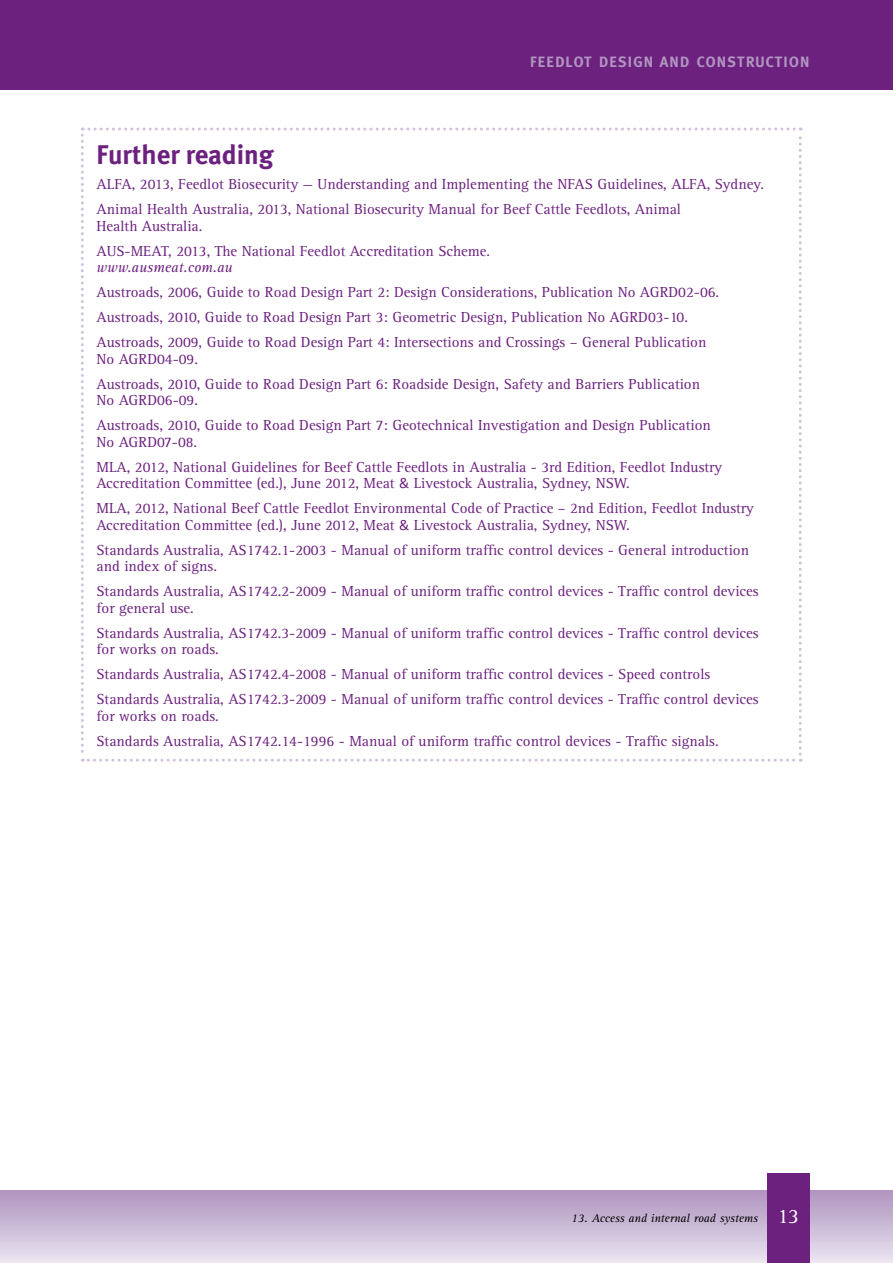
<style>
.page{position:relative;width:893px;height:1263px;background:#fff}
.page>*{position:absolute;margin:0;border:0;box-sizing:border-box;transform-origin:0 0}
.t1{font:700 27px "Meta";color:#6c217f}
.t2{font:21px "Rotis Serif";color:#fff}
.t3{font:15px/25px "Rotis Serif";color:#6c217f}
.t4{font:700 15px "Meta";letter-spacing:.08em;color:#b195c0}
.t5{font:italic 15px "Rotis Serif";color:#6c217f}
.t6{font:italic 12px "Rotis Serif";color:#000}
.s1{font-family:"Calibri"}
</style>
<div class="page">
<div style="left:0;top:0;width:893px;height:89px;background:#6c217f"></div>
<div style="left:0;top:1191px;width:893px;height:72px;background:linear-gradient(to bottom,#af94bf,#eae4f0)"></div>
<div style="left:767px;top:1174px;width:42px;height:89px;background:#6c217f"></div>
<svg style="left:81px;top:128px;width:721px;height:634px"></svg>
<p class="t4" style="left:530px;top:53px;width:281px">FEEDLOT DESIGN AND CONSTRUCTION</p>
<h1 class="t1" style="left:97px;top:139px;width:179px">Further reading</h1>
<p class="t3" style="left:97px;top:172px;width:669px">ALFA, 2013, Feedlot Biosecurity — Understanding and Implementing the NFAS Guidelines, ALFA, Sydney.<br>Animal Health Australia, 2013, National Biosecurity Manual for Beef Cattle Feedlots, Animal</p>
<p class="t3" style="left:97px;top:214px;width:395px">Health Australia.<br>AUS-MEAT, 2013, The National Feedlot Accreditation Scheme.</p>
<p class="t5" style="left:97px;top:259px;width:138px">www.ausmeat.com.au</p>
<p class="t3" style="left:97px;top:280px;width:624px">Austroads, 2006, Guide to Road Design Part 2: Design Considerations, Publication No AGRD02-06.<br>Austroads, 2010, Guide to Road Design Part 3: Geometric Design, Publication No AGRD03-10.<br>Austroads, 2009, Guide to Road Design Part 4: Intersections and Crossings – General Publication</p>
<p class="t3" style="left:97px;top:347px;width:605px">No AGRD04-09.<br>Austroads, 2010, Guide to Road Design Part 6: Roadside Design, Safety and Barriers Publication</p>
<p class="t3" style="left:97px;top:388px;width:616px">No AGRD06-09.<br>Austroads, 2010, Guide to Road Design Part 7: Geotechnical Investigation and Design Publication</p>
<p class="t3" style="left:97px;top:430px;width:627px">No AGRD07-08.<br>MLA, 2012, National Guidelines for Beef Cattle Feedlots in Australia - 3rd Edition, Feedlot Industry</p>
<p class="t3" style="left:97px;top:471px;width:659px">Accreditation Committee (ed.), June 2012, Meat <span class="s1">&amp;</span> Livestock Australia, Sydney, NSW.<br>MLA, 2012, National Beef Cattle Feedlot Environmental Code of Practice – 2nd Edition, Feedlot Industry</p>
<p class="t3" style="left:97px;top:513px;width:654px">Accreditation Committee (ed.), June 2012, Meat <span class="s1">&amp;</span> Livestock Australia, Sydney, NSW.<br>Standards Australia, AS1742.1-2003 - Manual of uniform traffic control devices - General introduction</p>
<p class="t3" style="left:97px;top:554px;width:664px">and index of signs.<br>Standards Australia, AS1742.2-2009 - Manual of uniform traffic control devices - Traffic control devices</p>
<p class="t3" style="left:97px;top:596px;width:664px">for general use.<br>Standards Australia, AS1742.3-2009 - Manual of uniform traffic control devices - Traffic control devices</p>
<p class="t3" style="left:97px;top:637px;width:664px">for works on roads.<br>Standards Australia, AS1742.4-2008 - Manual of uniform traffic control devices - Speed controls<br>Standards Australia, AS1742.3-2009 - Manual of uniform traffic control devices - Traffic control devices</p>
<p class="t3" style="left:97px;top:704px;width:624px">for works on roads.<br>Standards Australia, AS1742.14-1996 - Manual of uniform traffic control devices - Traffic signals.</p>
<p class="t6" style="left:571px;top:1211px;width:188px">13. Access and internal road systems</p>
<h2 class="t2" style="left:777px;top:1204px;width:23px">13</h2>
</div>
